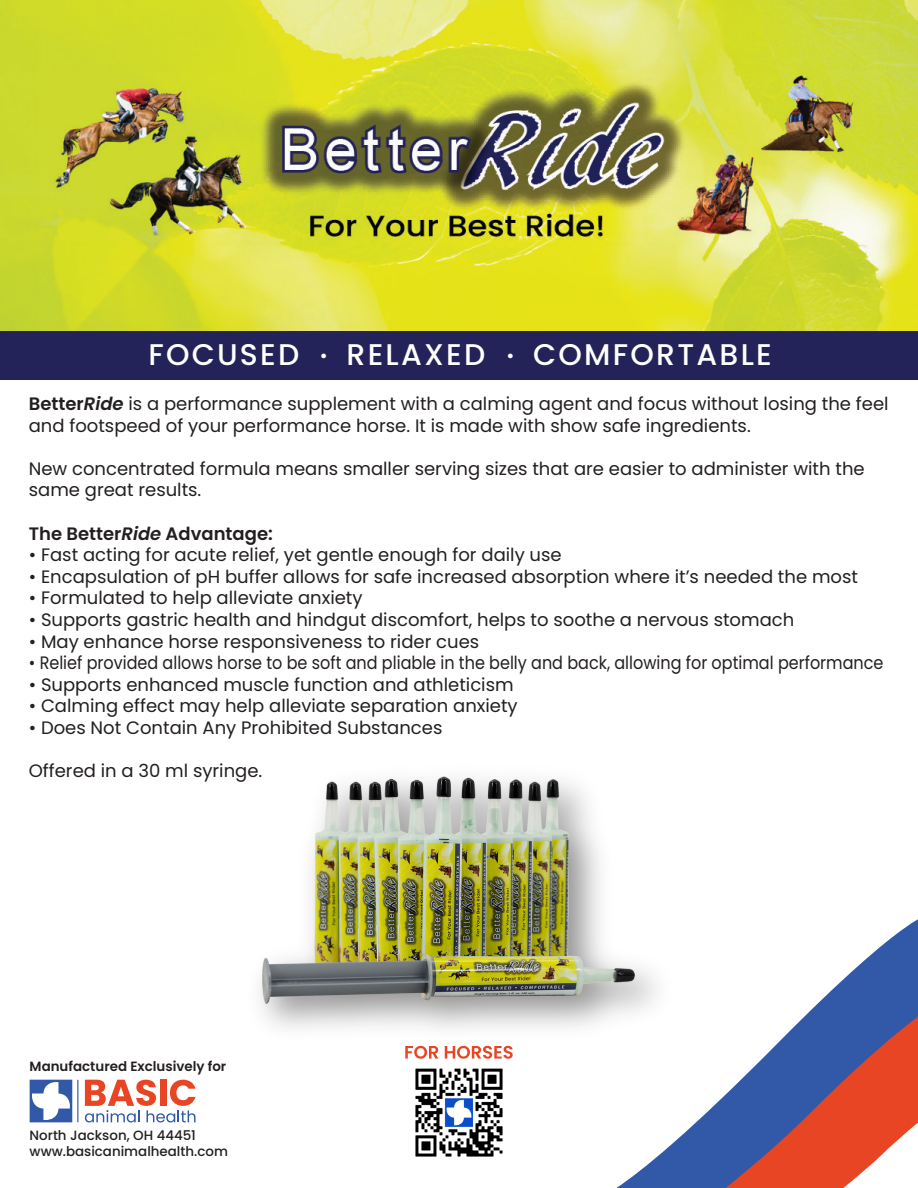
<style>
.page{position:relative;width:918px;height:1188px;background:#fff}
.page>*{position:absolute;margin:0;border:0;box-sizing:border-box;transform-origin:0 0}
.t1{font:500 29.85px "Poppins";letter-spacing:.075em;color:#fff}
.t2{font:18px/21.6px "Poppins";color:#231f20}
.t3{font:18px "Poppins";color:#231f20;scale:.89 1}
.t4{font:600 18px "Poppins";color:#231f20}
.t5{font:500 13.35px/16px "Poppins";color:#231f20}
.t6{font:600 13.35px "Poppins";color:#231f20}
.s1{font-weight:600}
.s2{font-weight:600;font-style:italic}
.s3{font-style:italic}
</style>
<div class="page">
<svg style="left:616px;top:919px;width:302px;height:269px"></svg>
<svg style="left:621px;top:993px;width:297px;height:195px"></svg>
<svg style="left:695px;top:1033px;width:223px;height:155px"></svg>
<img style="left:415px;top:1084px;width:88px;height:73px">
<hr style="left:77px;top:1080px;width:1px;height:42px;background:#3159a7">
<svg style="left:30px;top:1080px;width:42px;height:42px"></svg>
<svg style="left:85px;top:1080px;width:111px;height:42px"></svg>
<img style="left:641px;top:919px;width:47px;height:138px">
<img style="left:260px;top:776px;width:381px;height:308px">
<img style="left:0;top:0;width:918px;height:331px">
<div style="left:0;top:331px;width:918px;height:49px;background:#232259"></div>
<h1 class="t1" style="left:148px;top:337px;width:153px">FOCUSED</h1>
<h1 class="t1" style="left:320px;top:337px;width:166px"><sup>●</sup> RELAXED</h1>
<h1 class="t1" style="left:507px;top:337px;width:266px"><sup>●</sup> COMFORTABLE</h1>
<p class="t2" style="left:29px;top:393px;width:861px"><span class="s1">Better</span><span class="s2">Ride</span> is a performance supplement with a calming agent and focus without losing the feel and footspeed of your performance horse. It is made with show safe ingredients.</p>
<p class="t2" style="left:29px;top:458px;width:837px">New concentrated formula means smaller serving sizes that are easier to administer with the same great results.</p>
<p class="t4" style="left:29px;top:523px;width:246px">The Better<span class="s3">Ride</span> Advantage:</p>
<p class="t2" style="left:29px;top:544px;width:534px">• Fast acting for acute relief, yet gentle enough for daily use</p>
<p class="t2" style="left:29px;top:566px;width:831px">• Encapsulation of pH buffer allows for safe increased absorption where it’s needed the most</p>
<p class="t2" style="left:29px;top:587px;width:335px">• Formulated to help alleviate anxiety</p>
<p class="t2" style="left:29px;top:609px;width:767px">• Supports gastric health and hindgut discomfort, helps to soothe a nervous stomach</p>
<p class="t2" style="left:29px;top:631px;width:452px">• May enhance horse responsiveness to rider cues</p>
<p class="t3" style="left:29px;top:653px;width:962px">• Relief provided allows horse to be soft and pliable in the belly and back, allowing for optimal performance</p>
<p class="t2" style="left:29px;top:674px;width:486px">• Supports enhanced muscle function and athleticism</p>
<p class="t2" style="left:29px;top:695px;width:490px">• Calming effect may help alleviate separation anxiety</p>
<p class="t2" style="left:29px;top:717px;width:415px">• Does Not Contain Any Prohibited Substances</p>
<p class="t2" style="left:29px;top:760px;width:235px">Offered in a 30 ml syringe.</p>
<p class="t6" style="left:30px;top:1058px;width:198px">Manufactured Exclusively for</p>
<p class="t5" style="left:30px;top:1128px;width:200px">North Jackson, OH 44451 www.basicanimalhealth.com</p>
</div>
